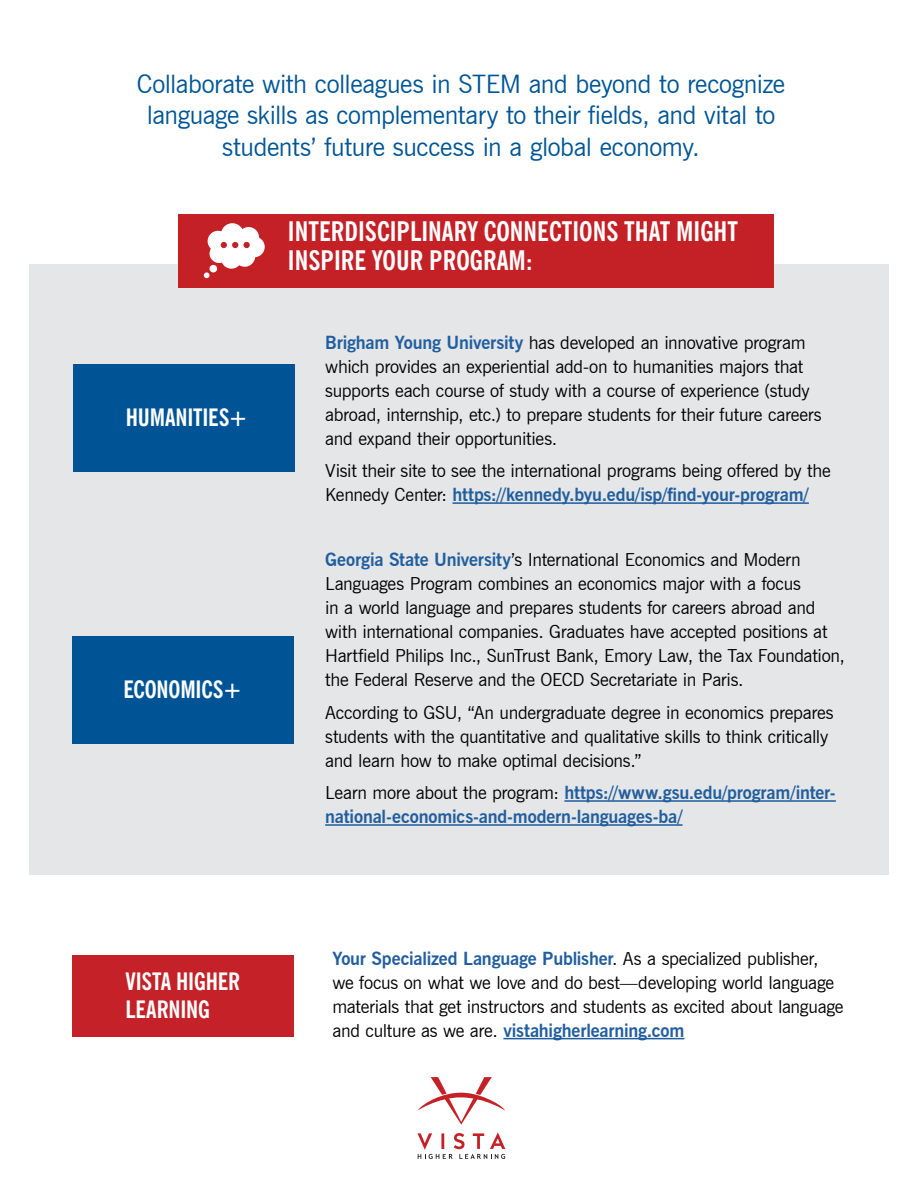
<style>
.page{position:relative;width:918px;height:1188px;background:#fff}
.page>*{position:absolute;margin:0;border:0;box-sizing:border-box;transform-origin:0 0}
.t1{font:700 condensed 27px/28.5px "News Gothic BT";color:#fff}
.t2{font:25.5px/31.5px "News Gothic BT";letter-spacing:-.02em;color:#005596;text-align:center}
.t3{font:700 condensed 24px/28.5px "News Gothic BT";letter-spacing:-.005em;color:#fff}
.t4{font:18px/24px "News Gothic BT";letter-spacing:-.015em;color:#000}
.t5{font:700 18px/24px "News Gothic BT";letter-spacing:-.01em;color:#215e9e}
.s1{font-weight:700;color:#225e9f}
.s2{font-weight:700;color:#215e9e}
.s3{font-weight:400;color:#000}
</style>
<div class="page">
<svg style="left:417px;top:1132px;width:88px;height:27px"></svg>
<svg style="left:418px;top:1077px;width:87px;height:48px"></svg>
<div style="left:29px;top:264px;width:860px;height:611px;background:#e5e6e7"></div>
<div style="left:178px;top:214px;width:596px;height:74px;background:#c42127"></div>
<svg style="left:204px;top:223px;width:61px;height:55px"></svg>
<div style="left:72px;top:636px;width:222px;height:107px;background:#005496"></div>
<hr style="left:503px;top:1038px;width:181px;height:1px;background:#215e9e">
<div style="left:72px;top:955px;width:222px;height:82px;background:#c42128"></div>
<div style="left:73px;top:365px;width:221px;height:107px;background:#005496"></div>
<hr style="left:453px;top:502px;width:356px;height:2px;background:#215e9e">
<hr style="left:564px;top:800px;width:272px;height:2px;background:#215e9e">
<hr style="left:325px;top:824px;width:358px;height:2px;background:#215e9e">
<h2 class="t2" style="left:137px;top:68px;width:650px">Collaborate with colleagues in STEM and beyond to recognize language skills as complementary to their fields, and vital to students’ future success in a global economy.</h2>
<h3 class="t3" style="left:126px;top:403px;width:124px">HUMANITIES+</h3>
<h3 class="t3" style="left:123px;top:675px;width:120px">ECONOMICS+</h3>
<h1 class="t1" style="left:288px;top:217px;width:452px">INTERDISCIPLINARY CONNECTIONS THAT MIGHT<br>INSPIRE YOUR PROGRAM:</h1>
<p class="t4" style="left:325px;top:330px;width:498px"><span class="s1">Brigham Young University</span> has developed an innovative program which provides an experiential add-on to humanities majors that supports each course of study with a course of experience (study abroad, internship, etc.) to prepare students for their future careers and expand their opportunities.</p>
<p class="t4" style="left:325px;top:459px;width:507px">Visit their site to see the international programs being offered by the<br>Kennedy Center: <span class="s2">https://kennedy.byu.edu/isp/find-your-program/</span></p>
<p class="t4" style="left:325px;top:548px;width:521px"><span class="s1">Georgia State University</span>’s International Economics and Modern Languages Program combines an economics major with a focus<br>in a world language and prepares students for careers abroad and with international companies. Graduates have accepted positions at Hartfield Philips Inc., SunTrust Bank, Emory Law, the Tax Foundation, the Federal Reserve and the OECD Secretariate in Paris.</p>
<p class="t4" style="left:325px;top:700px;width:510px">According to GSU, “An undergraduate degree in economics prepares students with the quantitative and qualitative skills to think critically and learn how to make optimal decisions.”</p>
<p class="t5" style="left:325px;top:781px;width:512px"><span class="s3">Learn more about the program:</span> https://www.gsu.edu/program/inter&shy;national-economics-and-modern-languages-ba/</p>
<h3 class="t3" style="left:125px;top:967px;width:116px">VISTA HIGHER<br>LEARNING</h3>
<p class="t4" style="left:332px;top:946px;width:513px"><span class="s1">Your Specialized Language Publisher</span>. As a specialized publisher, we focus on what we love and do best—developing world language materials that get instructors and students as excited about language and culture as we are. <span class="s2">vistahigherlearning.com</span></p>
</div>
